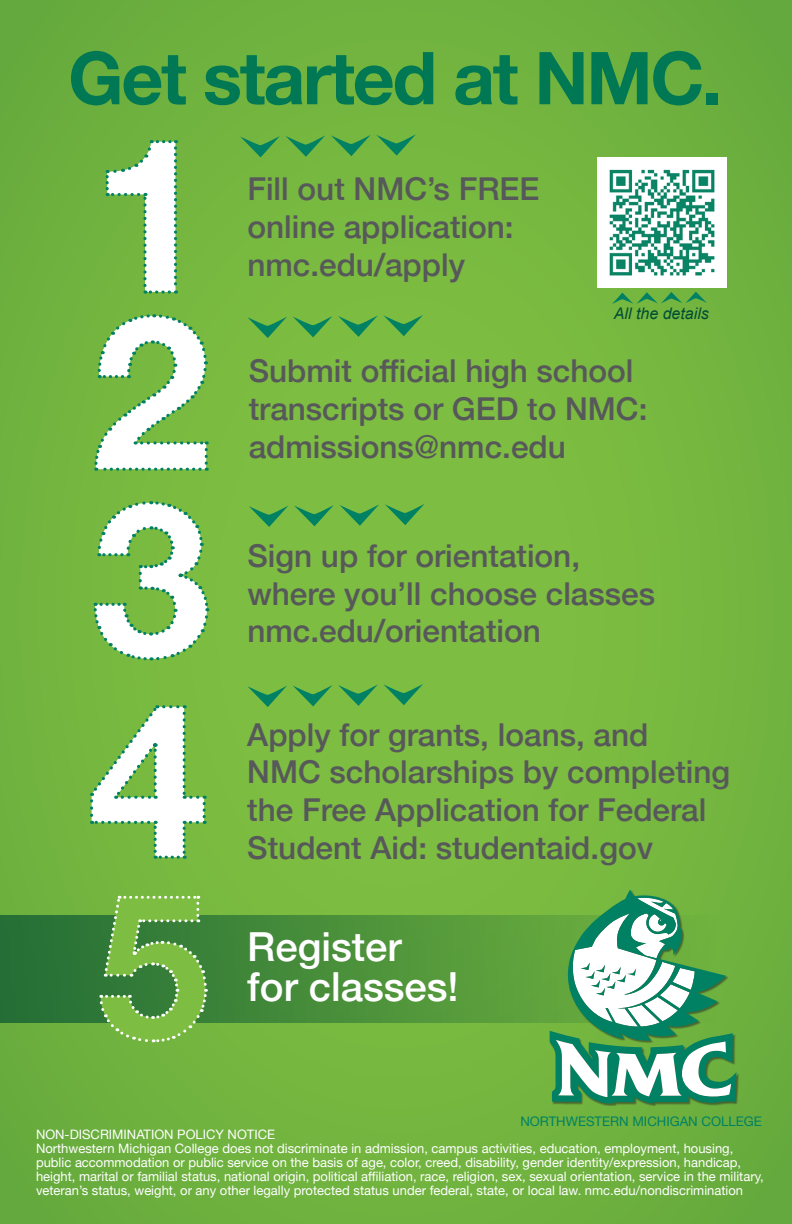
<style>
.page{position:relative;width:792px;height:1224px;background:#75b73f}
.page>*{position:absolute;margin:0;border:0;box-sizing:border-box;transform-origin:0 0}
.t1{font:700 73px "Helvetica Neue";letter-spacing:-.03em;color:#007854}
.t2{font:500 40px/40px "Helvetica Neue";color:#fff}
.t3{font:500 31.6px/37.8px "Helvetica Neue";color:#57585a}
.t4{font:italic 16px "Arial";color:#004e33}
.t5{font:13.2px "Helvetica Neue";color:#008164}
.t6{font:13px/14px "Helvetica Neue";color:#fff}
</style>
<div class="page">
<svg style="left:331px;top:134px;width:85px;height:22px"></svg>
<svg style="left:286px;top:135px;width:39px;height:22px"></svg>
<svg style="left:240px;top:136px;width:40px;height:21px"></svg>
<svg style="left:106px;top:140px;width:71px;height:154px"></svg>
<svg style="left:94px;top:314px;width:115px;height:157px"></svg>
<svg style="left:93px;top:501px;width:117px;height:160px"></svg>
<svg style="left:90px;top:705px;width:116px;height:154px"></svg>
<svg style="left:338px;top:315px;width:85px;height:22px"></svg>
<svg style="left:293px;top:316px;width:39px;height:21px"></svg>
<svg style="left:248px;top:317px;width:39px;height:21px"></svg>
<svg style="left:385px;top:504px;width:39px;height:21px"></svg>
<svg style="left:295px;top:504px;width:84px;height:22px"></svg>
<svg style="left:249px;top:506px;width:39px;height:21px"></svg>
<svg style="left:338px;top:684px;width:85px;height:22px"></svg>
<svg style="left:293px;top:685px;width:39px;height:21px"></svg>
<svg style="left:248px;top:686px;width:39px;height:21px"></svg>
<img style="left:597px;top:157px;width:130px;height:130px">
<svg style="left:612px;top:292px;width:95px;height:12px"></svg>
<svg style="left:0;top:915px;width:550px;height:108px;background:#458c39"></svg>
<svg style="left:98px;top:896px;width:110px;height:147px"></svg>
<svg style="left:550px;top:890px;width:187px;height:214px"></svg>
<p class="t1" style="left:68px;top:21px;width:656px">Get started at NMC.</p>
<p class="t3" style="left:247px;top:167px;width:293px">Fill out NMC’s FREE online application: nmc.edu/apply</p>
<p class="t4" style="left:614px;top:303px;width:97px">All the details</p>
<p class="t3" style="left:249px;top:349px;width:400px">Submit official high school transcripts or GED to NMC: admissions@nmc.edu</p>
<p class="t3" style="left:247px;top:534px;width:409px">Sign up for orientation, where you’ll choose classes nmc.edu/orientation</p>
<p class="t3" style="left:247px;top:713px;width:484px">Apply for grants, loans, and<br>NMC scholarships by completing the Free Application for Federal<br>Student Aid: studentaid.gov</p>
<p class="t2" style="left:247px;top:923px;width:213px">Register for classes!</p>
<p class="t5" style="left:520px;top:1112px;width:243px">NORTHWESTERN MICHIGAN COLLEGE</p>
<p class="t6" style="left:36px;top:1128px;width:241px">NON-DISCRIMINATION POLICY NOTICE</p>
<p class="t6" style="left:36px;top:1142px;width:729px">Northwestern Michigan College does not discriminate in admission, campus activities, education, employment, housing, public accommodation or public service on the basis of age, color, creed, disability, gender identity/expression, handicap, height, marital or familial status, national origin, political affiliation, race, religion, sex, sexual orientation, service in the military, veteran’s status, weight, or any other legally protected status under federal, state, or local law. nmc.edu/nondiscrimination</p>
</div>
